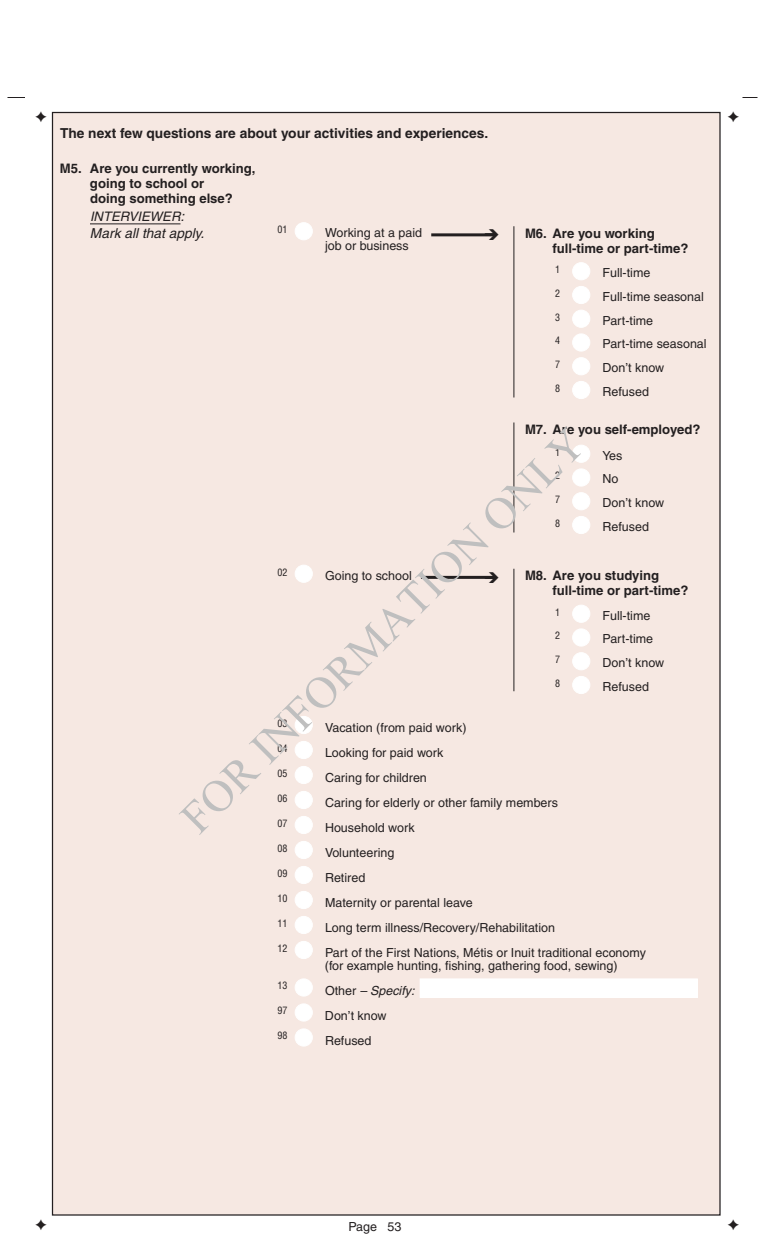
<style>
.page{position:relative;width:765px;height:1260px;background:#fff}
.page>*{position:absolute;margin:0;border:0;box-sizing:border-box;transform-origin:0 0}
.t1{font:45px "Times New Roman";color:#bfbfbf}
.t2{font:700 13.75px "Helvetica";color:#231f20}
.t3{font:italic 13.75px "Helvetica";color:#231f20}
.t4{font:700 13.12px/15px "Helvetica";color:#231f20}
.t5{font:italic 13.12px "Helvetica";color:#231f20}
.t6{font:12.5px/25px "Helvetica";color:#231f20}
.t7{font:condensed 10px "Helvetica";color:#231f20}
.s1{font-size:13.75px}
.s2{font-style:italic}
</style>
<div class="page">
<div style="left:53px;top:112px;width:667px;height:1103px;background:#f6e8e2"></div>
<svg style="left:742px;top:97px;width:15px;height:1px"></svg>
<svg style="left:7px;top:97px;width:18px;height:1px"></svg>
<hr style="left:90px;top:223px;width:90px;height:1px;background:#231f20">
<div style="left:295px;top:223px;width:17px;height:17px;background:#fff;border-radius:50%"></div>
<div style="left:295px;top:222px;width:18px;height:18px;border:1px solid #fff;border-radius:50%"></div>
<div style="left:573px;top:263px;width:17px;height:17px;background:#fff;border-radius:50%"></div>
<div style="left:572px;top:262px;width:18px;height:18px;border:1px solid #fff;border-radius:50%"></div>
<hr style="left:514px;top:226px;width:1px;height:172px;background:#231f20">
<hr style="left:431px;top:233px;width:63px;height:3px;background:#231f20">
<div style="left:295px;top:565px;width:17px;height:17px;background:#fff;border-radius:50%"></div>
<div style="left:295px;top:565px;width:18px;height:17px;border:1px solid #fff;border-radius:50%"></div>
<hr style="left:421px;top:576px;width:74px;height:3px;background:#231f20">
<div style="left:295px;top:716px;width:17px;height:18px;background:#fff;border-radius:50%"></div>
<div style="left:295px;top:716px;width:17px;height:18px;border:1px solid #fff;border-radius:50%"></div>
<div style="left:420px;top:979px;width:277px;height:18px;background:#fff"></div>
<div style="left:420px;top:979px;width:278px;height:19px;border:1px solid #fff"></div>
<div style="left:573px;top:605px;width:17px;height:17px;background:#fff;border-radius:50%"></div>
<div style="left:573px;top:605px;width:17px;height:17px;border:1px solid #fff;border-radius:50%"></div>
<hr style="left:514px;top:569px;width:1px;height:122px;background:#231f20">
<div style="left:573px;top:629px;width:17px;height:17px;background:#fff;border-radius:50%"></div>
<div style="left:573px;top:629px;width:17px;height:17px;border:1px solid #fff;border-radius:50%"></div>
<div style="left:573px;top:653px;width:17px;height:17px;background:#fff;border-radius:50%"></div>
<div style="left:573px;top:652px;width:17px;height:18px;border:1px solid #fff;border-radius:50%"></div>
<div style="left:573px;top:676px;width:17px;height:18px;background:#fff;border-radius:50%"></div>
<div style="left:573px;top:676px;width:17px;height:18px;border:1px solid #fff;border-radius:50%"></div>
<div style="left:573px;top:286px;width:17px;height:18px;background:#fff;border-radius:50%"></div>
<div style="left:572px;top:286px;width:18px;height:18px;border:1px solid #fff;border-radius:50%"></div>
<div style="left:573px;top:310px;width:17px;height:17px;background:#fff;border-radius:50%"></div>
<div style="left:572px;top:310px;width:18px;height:18px;border:1px solid #fff;border-radius:50%"></div>
<div style="left:573px;top:334px;width:17px;height:17px;background:#fff;border-radius:50%"></div>
<div style="left:572px;top:334px;width:18px;height:17px;border:1px solid #fff;border-radius:50%"></div>
<div style="left:573px;top:358px;width:17px;height:17px;background:#fff;border-radius:50%"></div>
<div style="left:572px;top:358px;width:18px;height:17px;border:1px solid #fff;border-radius:50%"></div>
<div style="left:573px;top:381px;width:17px;height:18px;background:#fff;border-radius:50%"></div>
<div style="left:572px;top:381px;width:18px;height:18px;border:1px solid #fff;border-radius:50%"></div>
<div style="left:573px;top:445px;width:17px;height:17px;background:#fff;border-radius:50%"></div>
<div style="left:572px;top:445px;width:18px;height:17px;border:1px solid #fff;border-radius:50%"></div>
<hr style="left:514px;top:422px;width:1px;height:110px;background:#231f20">
<div style="left:573px;top:469px;width:17px;height:17px;background:#fff;border-radius:50%"></div>
<div style="left:572px;top:469px;width:18px;height:17px;border:1px solid #fff;border-radius:50%"></div>
<div style="left:573px;top:493px;width:17px;height:17px;background:#fff;border-radius:50%"></div>
<div style="left:572px;top:492px;width:18px;height:18px;border:1px solid #fff;border-radius:50%"></div>
<div style="left:573px;top:516px;width:17px;height:18px;background:#fff;border-radius:50%"></div>
<div style="left:572px;top:516px;width:18px;height:18px;border:1px solid #fff;border-radius:50%"></div>
<div style="left:295px;top:741px;width:17px;height:18px;background:#fff;border-radius:50%"></div>
<div style="left:295px;top:741px;width:17px;height:18px;border:1px solid #fff;border-radius:50%"></div>
<div style="left:295px;top:766px;width:17px;height:18px;background:#fff;border-radius:50%"></div>
<div style="left:295px;top:766px;width:17px;height:18px;border:1px solid #fff;border-radius:50%"></div>
<div style="left:295px;top:791px;width:17px;height:18px;background:#fff;border-radius:50%"></div>
<div style="left:295px;top:791px;width:17px;height:18px;border:1px solid #fff;border-radius:50%"></div>
<div style="left:295px;top:816px;width:17px;height:18px;background:#fff;border-radius:50%"></div>
<div style="left:295px;top:816px;width:17px;height:18px;border:1px solid #fff;border-radius:50%"></div>
<div style="left:295px;top:841px;width:17px;height:18px;background:#fff;border-radius:50%"></div>
<div style="left:295px;top:841px;width:17px;height:18px;border:1px solid #fff;border-radius:50%"></div>
<div style="left:295px;top:866px;width:17px;height:18px;background:#fff;border-radius:50%"></div>
<div style="left:295px;top:866px;width:17px;height:18px;border:1px solid #fff;border-radius:50%"></div>
<div style="left:295px;top:891px;width:17px;height:18px;background:#fff;border-radius:50%"></div>
<div style="left:295px;top:891px;width:17px;height:18px;border:1px solid #fff;border-radius:50%"></div>
<div style="left:295px;top:916px;width:17px;height:18px;background:#fff;border-radius:50%"></div>
<div style="left:295px;top:916px;width:17px;height:18px;border:1px solid #fff;border-radius:50%"></div>
<div style="left:295px;top:941px;width:17px;height:18px;background:#fff;border-radius:50%"></div>
<div style="left:295px;top:941px;width:17px;height:18px;border:1px solid #fff;border-radius:50%"></div>
<div style="left:295px;top:979px;width:17px;height:17px;background:#fff;border-radius:50%"></div>
<div style="left:295px;top:979px;width:17px;height:17px;border:1px solid #fff;border-radius:50%"></div>
<div style="left:295px;top:1004px;width:17px;height:17px;background:#fff;border-radius:50%"></div>
<div style="left:295px;top:1004px;width:17px;height:17px;border:1px solid #fff;border-radius:50%"></div>
<div style="left:295px;top:1029px;width:17px;height:17px;background:#fff;border-radius:50%"></div>
<div style="left:295px;top:1029px;width:17px;height:17px;border:1px solid #fff;border-radius:50%"></div>
<svg style="left:485px;top:233px;width:9px;height:4px"></svg>
<svg style="left:485px;top:575px;width:11px;height:4px"></svg>
<p class="t2" style="left:60px;top:125px;width:430px">The next few questions are about your activities and experiences.</p>
<p class="t4" style="left:90px;top:160px;width:167px;text-indent:-30px">M5. Are you currently working, going to school or<br>doing something else?</p>
<p class="t5" style="left:90px;top:209px;width:96px">INTERVIEWER<span class="s1">:</span></p>
<p class="t3" style="left:90px;top:225px;width:116px">Mark all that apply.</p>
<p class="t6" style="left:325px;top:227px;width:99px;line-height:12.5px">Working at a paid job or business</p>
<p class="t7" style="left:278px;top:223px;width:11px">01</p>
<p class="t4" style="left:552px;top:225px;width:137px;text-indent:-27px">M6. Are you working full-time or part-time?</p>
<p class="t6" style="left:602px;top:261px;width:106px;line-height:23.8px">Full-time<br>Full-time seasonal<br>Part-time<br>Part-time seasonal<br>Don’t know<br>Refused</p>
<p class="t7" style="left:555px;top:263px;width:6px">1</p>
<p class="t7" style="left:555px;top:287px;width:6px">2</p>
<p class="t7" style="left:555px;top:311px;width:6px">3</p>
<p class="t7" style="left:555px;top:335px;width:6px">4</p>
<p class="t7" style="left:555px;top:358px;width:6px">7</p>
<p class="t7" style="left:555px;top:382px;width:6px">8</p>
<p class="t4" style="left:525px;top:422px;width:177px">M7. Are you self-employed?</p>
<p class="t6" style="left:602px;top:443px;width:63px;line-height:23.8px">Yes<br>No<br>Don’t know<br>Refused</p>
<h1 class="t1" style="left:167px;top:804px;width:551px;rotate:-45deg">FOR INFORMATION ONLY</h1>
<p class="t7" style="left:555px;top:446px;width:6px">1</p>
<p class="t7" style="left:555px;top:470px;width:6px">2</p>
<p class="t7" style="left:555px;top:493px;width:6px">7</p>
<p class="t7" style="left:555px;top:517px;width:6px">8</p>
<p class="t7" style="left:278px;top:566px;width:11px">02</p>
<p class="t6" style="left:325px;top:563px;width:88px">Going to school</p>
<p class="t4" style="left:552px;top:568px;width:137px;text-indent:-27px">M8. Are you studying full-time or part-time?</p>
<p class="t6" style="left:602px;top:603px;width:63px;line-height:23.8px">Full-time<br>Part-time<br>Don’t know<br>Refused</p>
<p class="t7" style="left:555px;top:606px;width:6px">1</p>
<p class="t7" style="left:555px;top:629px;width:6px">2</p>
<p class="t7" style="left:555px;top:653px;width:6px">7</p>
<p class="t7" style="left:555px;top:677px;width:6px">8</p>
<p class="t7" style="left:278px;top:717px;width:11px">03</p>
<p class="t7" style="left:278px;top:742px;width:11px">04</p>
<p class="t7" style="left:278px;top:767px;width:11px">05</p>
<p class="t7" style="left:278px;top:792px;width:11px">06</p>
<p class="t7" style="left:278px;top:817px;width:11px">07</p>
<p class="t7" style="left:278px;top:842px;width:11px">08</p>
<p class="t7" style="left:278px;top:867px;width:11px">09</p>
<p class="t7" style="left:278px;top:892px;width:11px">10</p>
<p class="t7" style="left:278px;top:917px;width:11px">11</p>
<p class="t7" style="left:278px;top:942px;width:11px">12</p>
<p class="t7" style="left:278px;top:980px;width:11px">13</p>
<p class="t7" style="left:278px;top:1005px;width:11px">97</p>
<p class="t7" style="left:278px;top:1030px;width:11px">98</p>
<p class="t6" style="left:325px;top:715px;width:323px">Vacation (from paid work)<br>Looking for paid work<br>Caring for children<br>Caring for elderly or other family members<br>Household work<br>Volunteering<br>Retired<br>Maternity or parental leave<br>Long term illness/Recovery/Rehabilitation<br>Part of the First Nations, Métis or Inuit traditional economy</p>
<p class="t6" style="left:325px;top:953px;width:294px">(for example hunting, fishing, gathering food, sewing)<br>Other <span class="s2">– Specify:<br></span>Don’t know<br>Refused</p>
<p class="t6" style="left:348px;top:1214px;width:55px">Page 53</p>
</div>
